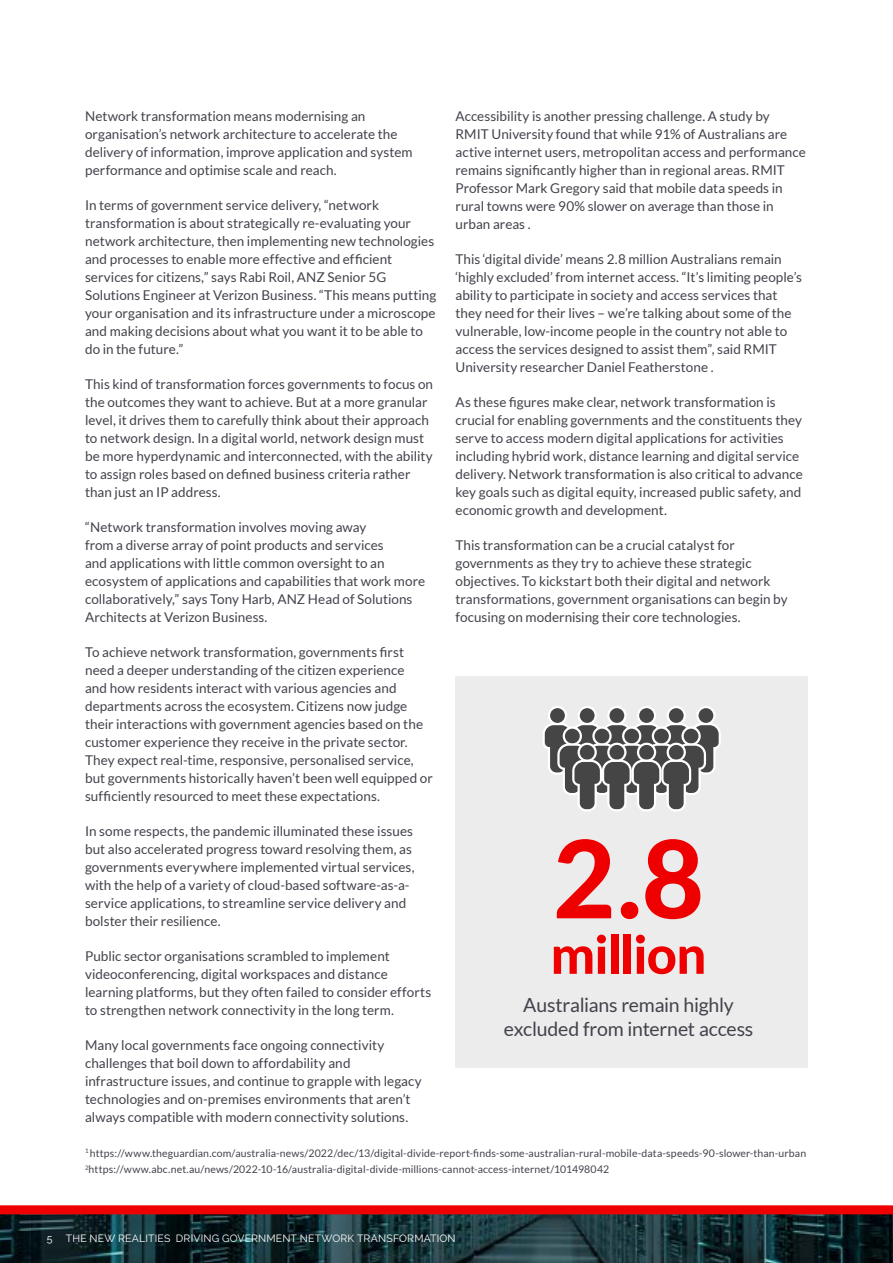
<style>
.page{position:relative;width:893px;height:1263px;background:#fff}
.page>*{position:absolute;margin:0;border:0;box-sizing:border-box;transform-origin:0 0}
.t1{font:800 108px "Lato";color:#e00}
.t2{font:800 52.5px "Lato";letter-spacing:-.01em;color:#e00}
.t3{font:19.5px/23.4px "Lato";letter-spacing:-.015em;color:#42424c;text-align:center}
.t4{font:13.5px/18px "Lato";color:#42424c}
.t5{font:10.5px/16.8px "Lato";letter-spacing:.01em;color:#42424c}
.t6{font:10.5px "Raleway";letter-spacing:.02em;color:#fff}
</style>
<div class="page">
<div style="left:455px;top:676px;width:353px;height:391px;background:#ececed"></div>
<img style="left:0;top:1214px;width:893px;height:48px">
<div style="left:0;top:1205px;width:893px;height:9px;background:#e00"></div>
<svg style="left:543px;top:706px;width:178px;height:105px"></svg>
<p class="t4" style="left:85px;top:107px;width:329px">Network transformation means modernising an organisation’s network architecture to accelerate the delivery of information, improve application and system performance and optimise scale and reach.</p>
<p class="t4" style="left:85px;top:196px;width:353px">In terms of government service delivery, “network transformation is about strategically re-evaluating your network architecture, then implementing new technologies and processes to enable more effective and efficient services for citizens,” says Rabi Roil, ANZ Senior 5G Solutions Engineer at Verizon Business. “This means putting your organisation and its infrastructure under a microscope and making decisions about what you want it to be able to do in the future.”</p>
<p class="t4" style="left:85px;top:375px;width:350px">This kind of transformation forces governments to focus on the outcomes they want to achieve. But at a more granular level, it drives them to carefully think about their approach to network design. In a digital world, network design must be more hyperdynamic and interconnected, with the ability to assign roles based on defined business criteria rather than just an IP address.</p>
<p class="t4" style="left:85px;top:518px;width:342px">“Network transformation involves moving away<br>from a diverse array of point products and services<br>and applications with little common oversight to an ecosystem of applications and capabilities that work more collaboratively,” says Tony Harb, ANZ Head of Solutions Architects at Verizon Business.</p>
<p class="t4" style="left:85px;top:643px;width:349px">To achieve network transformation, governments first need a deeper understanding of the citizen experience<br>and how residents interact with various agencies and departments across the ecosystem. Citizens now judge their interactions with government agencies based on the customer experience they receive in the private sector.<br>They expect real-time, responsive, personalised service, but governments historically haven’t been well equipped or sufficiently resourced to meet these expectations.</p>
<p class="t4" style="left:85px;top:822px;width:331px">In some respects, the pandemic illuminated these issues but also accelerated progress toward resolving them, as governments everywhere implemented virtual services, with the help of a variety of cloud-based software-as-a&shy;service applications, to streamline service delivery and bolster their resilience.</p>
<p class="t4" style="left:85px;top:947px;width:348px">Public sector organisations scrambled to implement videoconferencing, digital workspaces and distance learning platforms, but they often failed to consider efforts to strengthen network connectivity in the long term.</p>
<p class="t4" style="left:85px;top:1036px;width:338px">Many local governments face ongoing connectivity challenges that boil down to affordability and infrastructure issues, and continue to grapple with legacy technologies and on-premises environments that aren’t always compatible with modern connectivity solutions.</p>
<p class="t4" style="left:455px;top:107px;width:352px">Accessibility is another pressing challenge. A study by RMIT University found that while 91% of Australians are active internet users, metropolitan access and performance remains significantly higher than in regional areas. RMIT Professor Mark Gregory said that mobile data speeds in rural towns were 90% slower on average than those in urban areas .</p>
<p class="t4" style="left:455px;top:250px;width:348px">This ‘digital divide’ means 2.8 million Australians remain ‘highly excluded’ from internet access. “It’s limiting people’s ability to participate in society and access services that they need for their lives – we’re talking about some of the vulnerable, low-income people in the country not able to access the services designed to assist them”, said RMIT University researcher Daniel Featherstone .</p>
<p class="t4" style="left:455px;top:393px;width:349px">As these figures make clear, network transformation is crucial for enabling governments and the constituents they serve to access modern digital applications for activities including hybrid work, distance learning and digital service delivery. Network transformation is also critical to advance key goals such as digital equity, increased public safety, and economic growth and development.</p>
<p class="t4" style="left:455px;top:536px;width:334px">This transformation can be a crucial catalyst for governments as they try to achieve these strategic objectives. To kickstart both their digital and network transformations, government organisations can begin by focusing on modernising their core technologies.</p>
<h1 class="t1" style="left:553px;top:799px;width:153px">2.8</h1>
<h2 class="t2" style="left:551px;top:916px;width:157px">million</h2>
<h3 class="t3" style="left:504px;top:993px;width:251px">Australians remain highly excluded from internet access</h3>
<p class="t5" style="left:85px;top:1144px;width:723px"><sup>1</sup> https://www.theguardian.com/australia-news/2022/dec/13/digital-divide-report-finds-some-australian-rural-mobile-data-speeds-90-slower-than-urban<br><sup>2</sup>https://www.abc.net.au/news/2022-10-16/australia-digital-divide-millions-cannot-access-internet/101498042</p>
<p class="t6" style="left:47px;top:1233px;width:7px">5</p>
<p class="t6" style="left:66px;top:1233px;width:391px">THE NEW REALITIES DRIVING GOVERNMENT NETWORK TRANSFORMATION</p>
</div>
